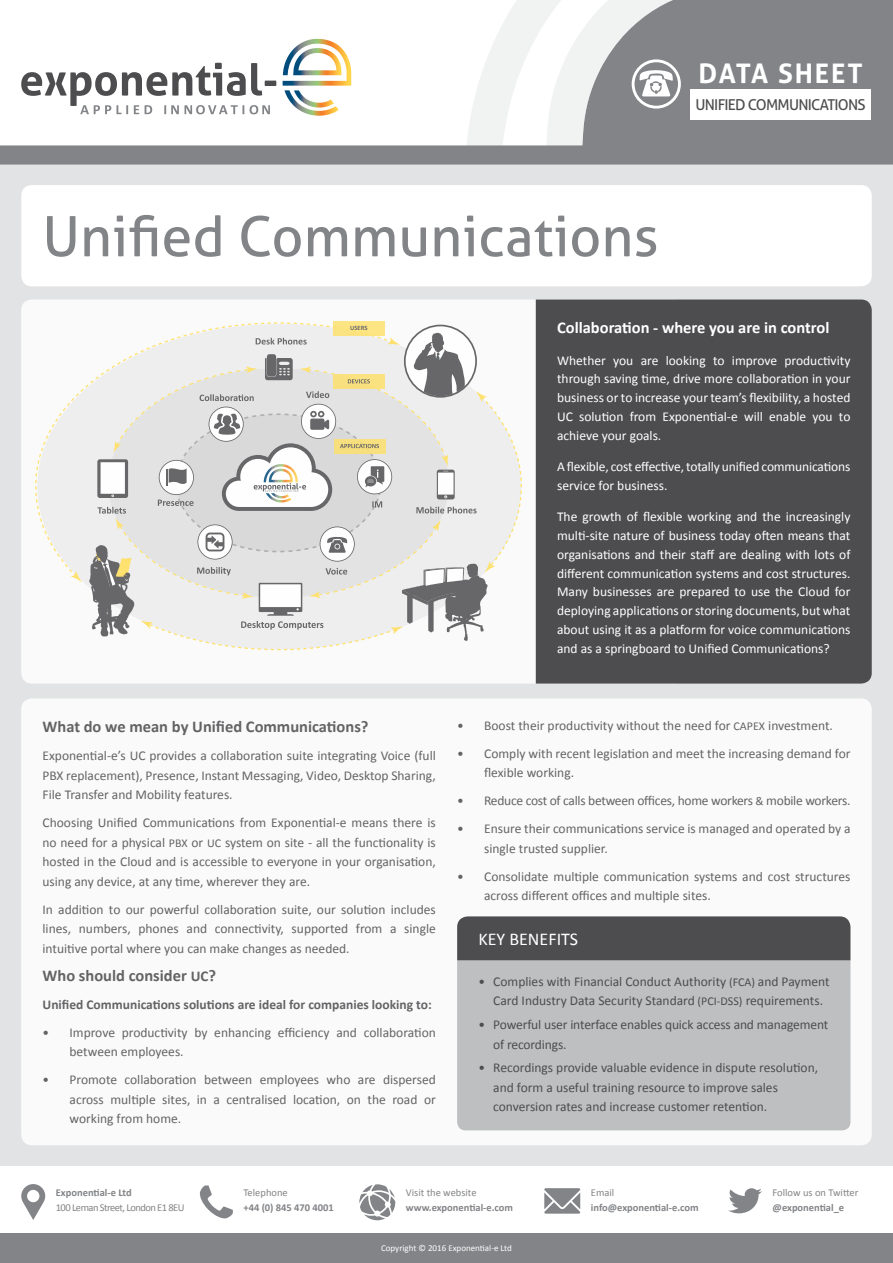
<style>
.page{position:relative;width:893px;height:1263px;background:#fff}
.page>*{position:absolute;margin:0;border:0;box-sizing:border-box;transform-origin:0 0}
.t1{font:55.5px "Aller";color:#828487}
.t2{font:700 27px "Aller";letter-spacing:.07em;color:#fff}
.t3{font:18px "Calibri";color:#fff}
.t4{font:700 16.5px "Calibri";color:#4d4d4f}
.t5{font:700 16.5px "Calibri";color:#fff}
.t6{font:15px "Aller";letter-spacing:-.05em;color:#4d4d4f}
.t7{font:13.5px/19.5px "Calibri";color:#4d4d4f}
.t8{font:13.5px/18.8px "Calibri";color:#fff;text-align:justify}
.t9{font:700 13.5px "Calibri";color:#4d4d4f}
.t10{font:13.5px "Calibri";letter-spacing:-.02em;color:#4d4d4f}
.t11{font:700 10.5px "Calibri";color:#828487}
.t12{font:10.5px "Calibri";color:#828487}
.t13{font:10.5px "Calibri";letter-spacing:-.05em;color:#828487}
.t14{font:9px "Calibri";color:#fff}
.t15{font:700 6.6px "Calibri";color:#4d4d4f}
.s1{font-size:12px}
.s2{font-size:15px}
</style>
<div class="page">
<div style="left:0;top:147px;width:893px;height:1033px;background:#e2e3e4"></div>
<div style="left:0;top:1166px;width:893px;height:97px;background:#fff"></div>
<svg style="left:728px;top:1188px;width:34px;height:25px"></svg>
<svg style="left:21px;top:1184px;width:24px;height:36px"></svg>
<svg style="left:544px;top:1188px;width:36px;height:26px"></svg>
<svg style="left:200px;top:1185px;width:33px;height:33px"></svg>
<svg style="left:359px;top:1184px;width:36px;height:36px"></svg>
<div style="left:0;top:1233px;width:893px;height:30px;background:#828487"></div>
<svg style="left:0;top:0;width:893px;height:165px"></svg>
<div style="left:21px;top:299px;width:515px;height:385px;background:#fafafa"></div>
<div style="left:21px;top:698px;width:851px;height:447px;background:#fff;border-radius:11px"></div>
<div style="left:21px;top:185px;width:851px;height:101px;background:#fff;border-radius:11px"></div>
<div style="left:536px;top:299px;width:336px;height:385px;background:#4d4d4f"></div>
<svg style="left:35px;top:322px;width:358px;height:255px;fill:#faf6f2"></svg>
<svg style="left:71px;top:571px;width:11px;height:11px"></svg>
<div style="left:333px;top:321px;width:51px;height:14px;background:#fde584"></div>
<svg style="left:89px;top:325px;width:433px;height:325px"></svg>
<div style="left:457px;top:960px;width:393px;height:170px;background:#bdbfc1"></div>
<div style="left:457px;top:916px;width:393px;height:44px;background:#4d4d4f"></div>
<h2 class="t2" style="left:698px;top:56px;width:166px">DATA SHEET</h2>
<p class="t6" style="left:695px;top:95px;width:172px">UNIFIED COMMUNICATIONS</p>
<h1 class="t1" style="left:43px;top:203px;width:618px">Unified Communications</h1>
<p class="t15" style="left:350px;top:324px;width:19px">USERS</p>
<p class="t5" style="left:557px;top:317px;width:274px">Collaboration - where you are in control</p>
<p class="t8" style="left:557px;top:351px;width:295px">Whether you are looking to improve productivity through saving time, drive more collaboration in your business or to increase your team’s flexibility, a hosted UC solution from Exponential-e will enable you to achieve your goals.</p>
<p class="t8" style="left:557px;top:457px;width:295px">A flexible, cost effective, totally unified communications service for business.</p>
<p class="t8" style="left:557px;top:508px;width:295px">The growth of flexible working and the increasingly multi-site nature of business today often means that organisations and their staff are dealing with lots of different communication systems and cost structures.<br>Many businesses are prepared to use the Cloud for deploying applications or storing documents, but what about using it as a platform for voice communications and as a springboard to Unified Communications?</p>
<p class="t4" style="left:43px;top:716px;width:328px">What do we mean by Unified Communications?</p>
<p class="t7" style="left:43px;top:746px;width:395px;text-align:justify">Exponential-e’s UC provides a collaboration suite integrating Voice (full PBX replacement), Presence, Instant Messaging, Video, Desktop Sharing, File Transfer and Mobility features.</p>
<p class="t7" style="left:43px;top:813px;width:395px;text-align:justify">Choosing Unified Communications from Exponential-e means there is no need for a physical <span class="s1">PBX</span> or <span class="s1">UC</span> system on site - all the functionality is hosted in the Cloud and is accessible to everyone in your organisation, using any device, at any time, wherever they are.</p>
<p class="t7" style="left:43px;top:899px;width:395px;text-align:justify">In addition to our powerful collaboration suite, our solution includes lines, numbers, phones and connectivity, supported from a single intuitive portal where you can make changes as needed.</p>
<p class="t4" style="left:43px;top:965px;width:175px">Who should consider <span class="s2">UC</span>?</p>
<p class="t9" style="left:43px;top:995px;width:391px">Unified Communications solutions are ideal for companies looking to:</p>
<p class="t7" style="left:70px;top:1022px;width:368px;text-indent:-27px">• Improve productivity by enhancing efficiency and collaboration between employees.</p>
<p class="t7" style="left:70px;top:1070px;width:368px;text-align:justify;text-indent:-27px">• Promote collaboration between employees who are dispersed across multiple sites, in a centralised location, on the road or working from home.</p>
<p class="t7" style="left:457px;top:716px;width:377px">• Boost their productivity without the need for <span class="s1">CAPEX</span> investment.</p>
<p class="t7" style="left:484px;top:744px;width:368px;text-indent:-27px">• Comply with recent legislation and meet the increasing demand for flexible working.</p>
<p class="t10" style="left:457px;top:792px;width:395px">• Reduce cost of calls between offices, home workers <span class="s1">&amp;</span> mobile workers.</p>
<p class="t7" style="left:484px;top:819px;width:368px;text-indent:-27px">• Ensure their communications service is managed and operated by a single trusted supplier.</p>
<p class="t7" style="left:484px;top:867px;width:368px;text-indent:-27px">• Consolidate multiple communication systems and cost structures across different offices and multiple sites.</p>
<h3 class="t3" style="left:478px;top:928px;width:101px">KEY BENEFITS</h3>
<p class="t7" style="left:493px;top:972px;width:338px;text-indent:-15px">• Complies with Financial Conduct Authority <span class="s1">(FCA)</span> and Payment<br>Card Industry Data Security Standard <span class="s1">(PCI-DSS)</span> requirements.</p>
<p class="t7" style="left:493px;top:1015px;width:337px;text-indent:-15px">• Powerful user interface enables quick access and management of recordings.</p>
<p class="t7" style="left:493px;top:1058px;width:326px;text-indent:-15px">• Recordings provide valuable evidence in dispute resolution, and form a useful training resource to improve sales conversion rates and increase customer retention.</p>
<p class="t11" style="left:56px;top:1186px;width:77px">Exponential-e Ltd</p>
<p class="t13" style="left:56px;top:1201px;width:130px">100 Leman Street, London E1 8EU</p>
<p class="t12" style="left:243px;top:1186px;width:46px">Telephone</p>
<p class="t11" style="left:243px;top:1201px;width:92px">+44 (0) 845 470 4001</p>
<p class="t12" style="left:406px;top:1186px;width:72px">Visit the website</p>
<p class="t11" style="left:406px;top:1201px;width:109px">www.exponential-e.com</p>
<p class="t14" style="left:381px;top:1242px;width:132px">Copyright © 2016 Exponential-e Ltd</p>
<p class="t12" style="left:591px;top:1186px;width:25px">Email</p>
<p class="t11" style="left:591px;top:1201px;width:109px">info@exponential-e.com</p>
<p class="t12" style="left:773px;top:1186px;width:87px">Follow us on Twitter</p>
<p class="t11" style="left:773px;top:1201px;width:73px">@exponential_e</p>
</div>
